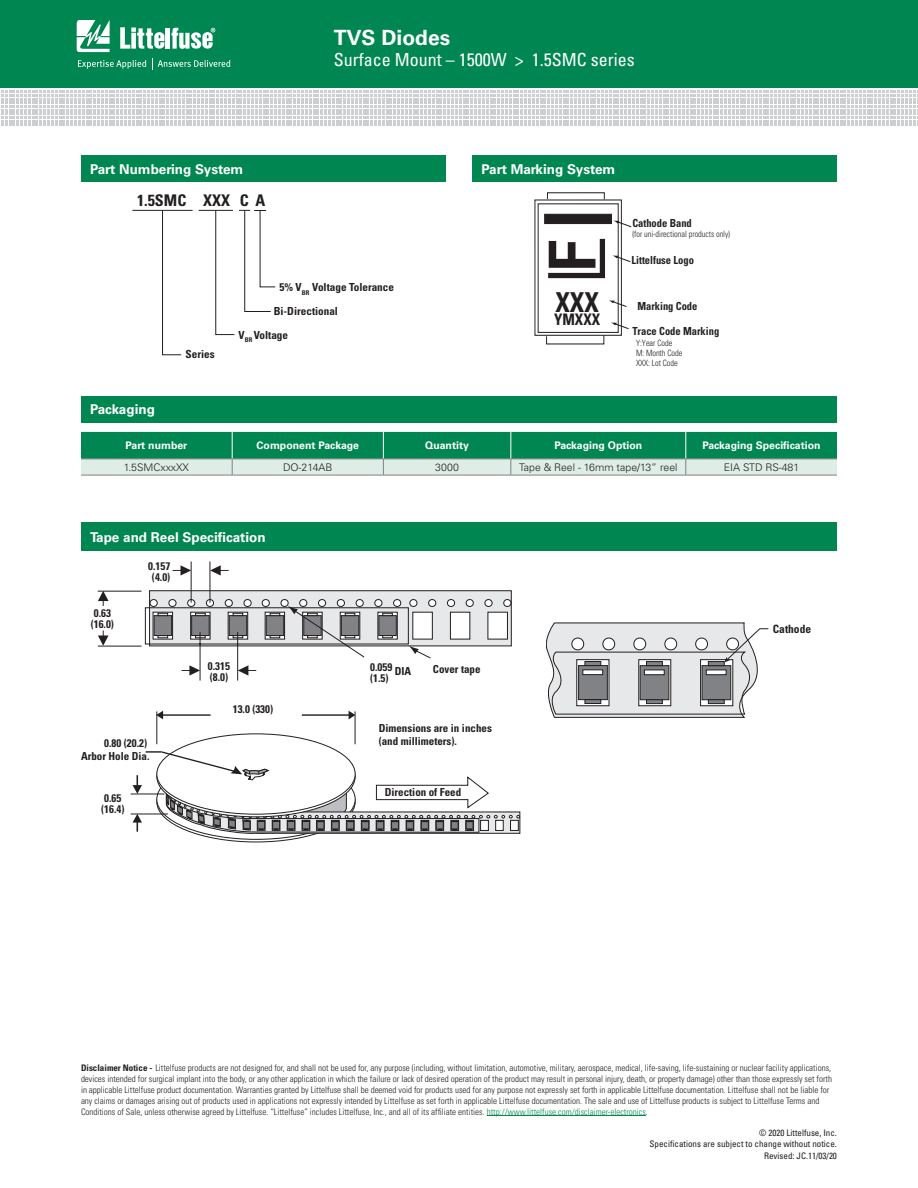
<style>
.page{position:relative;width:918px;height:1188px;background:#fff}
.page>*{position:absolute;margin:0;border:0;box-sizing:border-box;transform-origin:0 0}
.t1{font:700 64.8px "Univers LT Std";color:#231f20;scale:.89 1}
.t2{font:700 condensed 27.45px "Univers LT Std";color:#231f20;scale:.94 1}
.t3{font:700 21px "Univers LT Std";color:#fff}
.t4{font:condensed 18px "Univers LT Std";color:#fff}
.t5{font:700 condensed 16.05px "Univers LT Std";color:#231f20}
.t6{font:700 condensed 15.9px "Univers LT Std";color:#231f20;scale:.94 1}
.t7{font:700 13.5px "Univers LT Std";color:#fff}
.t8{font:700 condensed 11.4px "Univers LT Std";color:#231f20}
.t9{font:700 condensed 11.1px "Univers LT Std";color:#231f20;scale:.94 1}
.t10{font:700 condensed 11.1px "Univers LT Std";color:#231f20}
.t11{font:700 condensed 10.95px/10.9px "Univers LT Std";color:#231f20}
.t12{font:700 10.5px "Univers LT Std";color:#fff}
.t13{font:300 10.5px "Univers LT Std";color:#231f20}
.t14{font:300 condensed 9px/10.8px "Univers LT Std";color:#231f20}
.t15{font:condensed 9px/10.8px "Univers LT Std";color:#231f20;text-align:right}
.t16{font:300 condensed 8.7px/10.4px "Univers LT Std";color:#231f20;scale:.94 1}
.s1{font-weight:700}
.s2{color:#008751}
</style>
<div class="page">
<div style="left:0;top:0;width:918px;height:88px;background:#008751"></div>
<svg style="left:1px;top:91px;width:917px;height:35px"></svg>
<svg style="left:77px;top:20px;width:33px;height:32px"></svg>
<hr style="left:166px;top:28px;width:4px;height:21px;background:#fff">
<svg style="left:172px;top:28px;width:43px;height:21px"></svg>
<svg style="left:120px;top:27px;width:44px;height:22px"></svg>
<svg style="left:78px;top:60px;width:68px;height:9px"></svg>
<svg style="left:152px;top:58px;width:78px;height:11px"></svg>
<div style="left:81px;top:155px;width:365px;height:27px;background:#008751"></div>
<div style="left:81px;top:396px;width:756px;height:27px;background:#008751"></div>
<hr style="left:81px;top:475px;width:151px;height:1px;background:#808285">
<hr style="left:232px;top:475px;width:151px;height:1px;background:#808285">
<hr style="left:383px;top:475px;width:128px;height:1px;background:#808285">
<hr style="left:511px;top:475px;width:175px;height:1px;background:#808285">
<hr style="left:686px;top:475px;width:151px;height:1px;background:#808285">
<svg style="left:81px;top:432px;width:756px;height:43px;background:#53ab87"></svg>
<hr style="left:199px;top:210px;width:34px;height:1px;background:#231f20">
<svg style="left:162px;top:211px;width:19px;height:144px"></svg>
<hr style="left:132px;top:210px;width:61px;height:1px;background:#231f20">
<svg style="left:216px;top:210px;width:60px;height:125px"></svg>
<div style="left:472px;top:155px;width:365px;height:27px;background:#008751"></div>
<div style="left:81px;top:523px;width:756px;height:28px;background:#008751"></div>
<svg style="left:546px;top:623px;width:223px;height:95px;background:#c7c7c9"></svg>
<div style="left:149px;top:591px;width:362px;height:55px;background:#e7e8e9"></div>
<div style="left:429px;top:600px;width:7px;height:6px;background:#fff;border-radius:50%"></div>
<div style="left:428px;top:599px;width:8px;height:8px;border:1px solid #231f20;border-radius:50%"></div>
<div style="left:447px;top:600px;width:8px;height:6px;background:#fff;border-radius:50%"></div>
<div style="left:447px;top:599px;width:8px;height:8px;border:1px solid #231f20;border-radius:50%"></div>
<div style="left:466px;top:600px;width:7px;height:6px;background:#fff;border-radius:50%"></div>
<div style="left:466px;top:599px;width:7px;height:8px;border:1px solid #231f20;border-radius:50%"></div>
<div style="left:485px;top:600px;width:7px;height:6px;background:#fff;border-radius:50%"></div>
<div style="left:485px;top:599px;width:7px;height:8px;border:1px solid #231f20;border-radius:50%"></div>
<div style="left:504px;top:600px;width:7px;height:6px;background:#fff;border-radius:50%"></div>
<div style="left:504px;top:599px;width:7px;height:8px;border:1px solid #231f20;border-radius:50%"></div>
<svg style="left:431px;top:612px;width:2px;height:27px"></svg>
<div style="left:450px;top:612px;width:20px;height:27px;background:#fff;border:1px solid #231f20"></div>
<div style="left:488px;top:612px;width:20px;height:27px;background:#fff;border:1px solid #231f20"></div>
<hr style="left:157px;top:711px;width:1px;height:33px;background:#231f20">
<hr style="left:355px;top:711px;width:1px;height:33px;background:#231f20">
<svg style="left:302px;top:711px;width:53px;height:8px"></svg>
<svg style="left:156px;top:711px;width:55px;height:8px"></svg>
<hr style="left:131px;top:794px;width:33px;height:1px;background:#231f20">
<hr style="left:131px;top:814px;width:37px;height:1px;background:#231f20">
<svg style="left:133px;top:751px;width:387px;height:83px"></svg>
<svg style="left:97px;top:561px;width:334px;height:120px"></svg>
<svg style="left:535px;top:192px;width:97px;height:152px"></svg>
<hr style="left:487px;top:1115px;width:159px;height:1px;background:#008751">
<h3 class="t3" style="left:334px;top:25px;width:118px">TVS Diodes</h3>
<h3 class="t7" style="left:90px;top:161px;width:155px">Part Numbering System</h3>
<h3 class="t5" style="left:137px;top:190px;width:130px">1.5SMC XXX C A</h3>
<h3 class="t4" style="left:334px;top:48px;width:302px">Surface Mount – 1500W &gt; 1.5SMC series</h3>
<h3 class="t7" style="left:482px;top:161px;width:135px">Part Marking System</h3>
<p class="t9" style="left:632px;top:216px;width:65px">Cathode Band</p>
<p class="t16" style="left:632px;top:229px;width:105px">(for uni-directional products only)</p>
<p class="t10" style="left:186px;top:348px;width:31px">Series</p>
<p class="t10" style="left:280px;top:280px;width:116px">5% V<sub>BR</sub> Voltage Tolerance</p>
<p class="t10" style="left:274px;top:304px;width:66px">Bi-Directional</p>
<p class="t10" style="left:239px;top:328px;width:51px">V<sub>BR</sub> Voltage</p>
<h1 class="t1" style="left:535px;top:272px;width:38px;rotate:-90deg">F</h1>
<h2 class="t2" style="left:556px;top:286px;width:48px">XXX</h2>
<h3 class="t6" style="left:554px;top:310px;width:50px">YMXXX</h3>
<p class="t9" style="left:632px;top:253px;width:68px">Littelfuse Logo</p>
<p class="t9" style="left:637px;top:300px;width:65px">Marking Code</p>
<p class="t9" style="left:632px;top:325px;width:94px">Trace Code Marking</p>
<p class="t16" style="left:636px;top:337px;width:51px">Y:Year Code<br>M: Month Code<br>XXX: Lot Code</p>
<h3 class="t7" style="left:90px;top:402px;width:67px">Packaging</h3>
<p class="t12" style="left:126px;top:439px;width:63px">Part number</p>
<p class="t12" style="left:257px;top:439px;width:104px">Component Package</p>
<p class="t12" style="left:425px;top:439px;width:45px">Quantity</p>
<p class="t12" style="left:554px;top:439px;width:89px">Packaging Option</p>
<p class="t12" style="left:702px;top:439px;width:120px">Packaging Specification</p>
<p class="t13" style="left:124px;top:461px;width:67px">1.5SMCxxxXX</p>
<p class="t13" style="left:283px;top:461px;width:51px">DO-214AB</p>
<p class="t13" style="left:435px;top:461px;width:25px">3000</p>
<p class="t13" style="left:519px;top:461px;width:160px">Tape &amp; Reel - 16mm tape/13” reel</p>
<p class="t13" style="left:724px;top:461px;width:77px">EIA STD RS-481</p>
<h3 class="t7" style="left:90px;top:529px;width:177px">Tape and Reel Specification</h3>
<p class="t11" style="left:91px;top:607px;width:25px">0.63 (16.0)</p>
<p class="t11" style="left:148px;top:561px;width:24px;text-align:center">0.157 (4.0)</p>
<p class="t11" style="left:81px;top:736px;width:70px;line-height:13.2px;text-align:right">0.80 (20.2)<br>Arbor Hole Dia.</p>
<p class="t11" style="left:101px;top:793px;width:25px">0.65 (16.4)</p>
<p class="t11" style="left:208px;top:661px;width:24px">0.315 (8.0)</p>
<p class="t11" style="left:233px;top:703px;width:42px">13.0 (330)</p>
<p class="t11" style="left:370px;top:661px;width:42px">0.059 DIA (1.5)</p>
<p class="t11" style="left:433px;top:664px;width:49px">Cover tape</p>
<p class="t11" style="left:379px;top:721px;width:115px;line-height:13.2px">Dimensions are in inches (and millimeters).</p>
<p class="t11" style="left:385px;top:787px;width:78px">Direction of Feed</p>
<p class="t8" style="left:773px;top:622px;width:40px">Cathode</p>
<p class="t14" style="left:81px;top:1063px;width:753px"><span class="s1">Disclaimer Notice -</span> Littelfuse products are not designed for, and shall not be used for, any purpose (including, without limitation, automotive, military, aerospace, medical, life-saving, life-sustaining or nuclear facility applications, devices intended for surgical implant into the body, or any other application in which the failure or lack of desired operation of the product may result in personal injury, death, or property damage) other than those expressly set forth in applicable Littelfuse product documentation. Warranties granted by Littelfuse shall be deemed void for products used for any purpose not expressly set forth in applicable Littelfuse documentation. Littelfuse shall not be liable for any claims or damages arising out of products used in applications not expressly intended by Littelfuse as set forth in applicable Littelfuse documentation. The sale and use of Littelfuse products is subject to Littelfuse Terms and Conditions of Sale, unless otherwise agreed by Littelfuse. “Littelfuse” includes Littelfuse, Inc., and all of its affiliate entities. <span class="s2">http://www.littelfuse.com/disclaimer-electronics</span>.</p>
<p class="t15" style="left:650px;top:1127px;width:189px">© 2020 Littelfuse, Inc.<br>Specifications are subject to change without notice.</p>
<p class="t15" style="left:764px;top:1150px;width:74px">Revised: JC.11/03/20</p>
</div>
